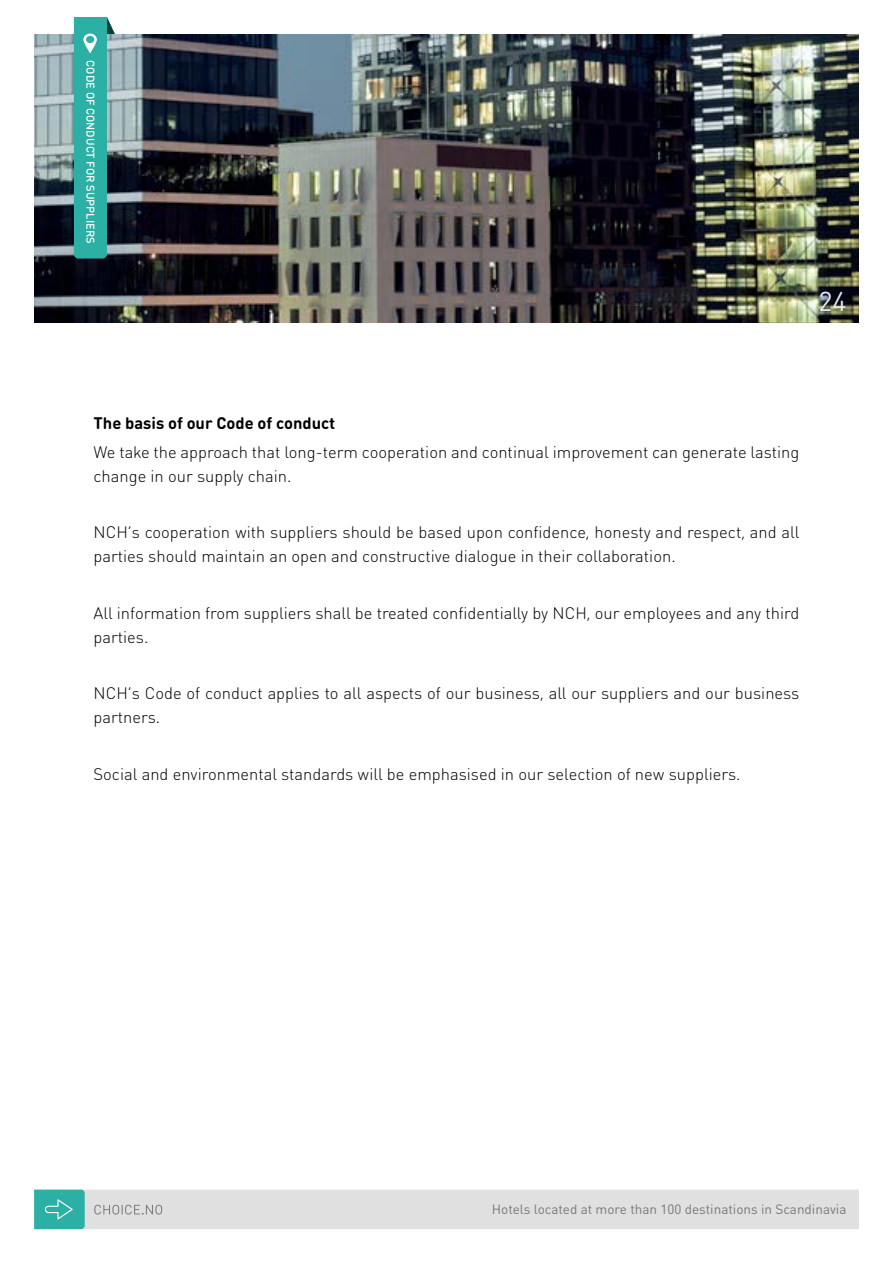
<style>
.page{position:relative;width:893px;height:1263px;background:#fff}
.page>*{position:absolute;margin:0;border:0;box-sizing:border-box;transform-origin:0 0}
.t1{font:27px "DIN Round OT";color:#e9e9ea}
.t2{font:300 16.5px/24px "DIN Round OT";color:#000}
.t3{font:700 16.5px "DIN Round OT";color:#000}
.t4{font:13.5px "DIN Round OT";color:#797979}
.t5{font:500 11.25px "DIN Round OT";color:#fff}
</style>
<div class="page">
<svg style="left:34px;top:1189px;width:825px;height:40px;background:#d5dddc"></svg>
<img style="left:34px;top:34px;width:825px;height:288px">
<svg style="left:74px;top:17px;width:41px;height:242px;background:#3aa49d"></svg>
<p class="t5" style="left:98px;top:60px;width:185px;rotate:90deg">code of conduct for suppliers</p>
<h1 class="t1" style="left:818px;top:284px;width:30px">24</h1>
<p class="t3" style="left:94px;top:413px;width:243px">The basis of our Code of conduct</p>
<p class="t2" style="left:94px;top:439px;width:707px">We take the approach that long-term cooperation and continual improvement can generate lasting change in our supply chain.</p>
<p class="t2" style="left:94px;top:520px;width:707px">NCH’s cooperation with suppliers should be based upon confidence, honesty and respect, and all parties should maintain an open and constructive dialogue in their collaboration.</p>
<p class="t2" style="left:94px;top:600px;width:707px">All information from suppliers shall be treated confidentially by NCH, our employees and any third parties.</p>
<p class="t2" style="left:94px;top:681px;width:707px">NCH’s Code of conduct applies to all aspects of our business, all our suppliers and our business partners.</p>
<p class="t2" style="left:94px;top:761px;width:648px">Social and environmental standards will be emphasised in our selection of new suppliers.</p>
<p class="t4" style="left:492px;top:1201px;width:356px">Hotels located at more than 100 destinations in Scandinavia</p>
</div>
